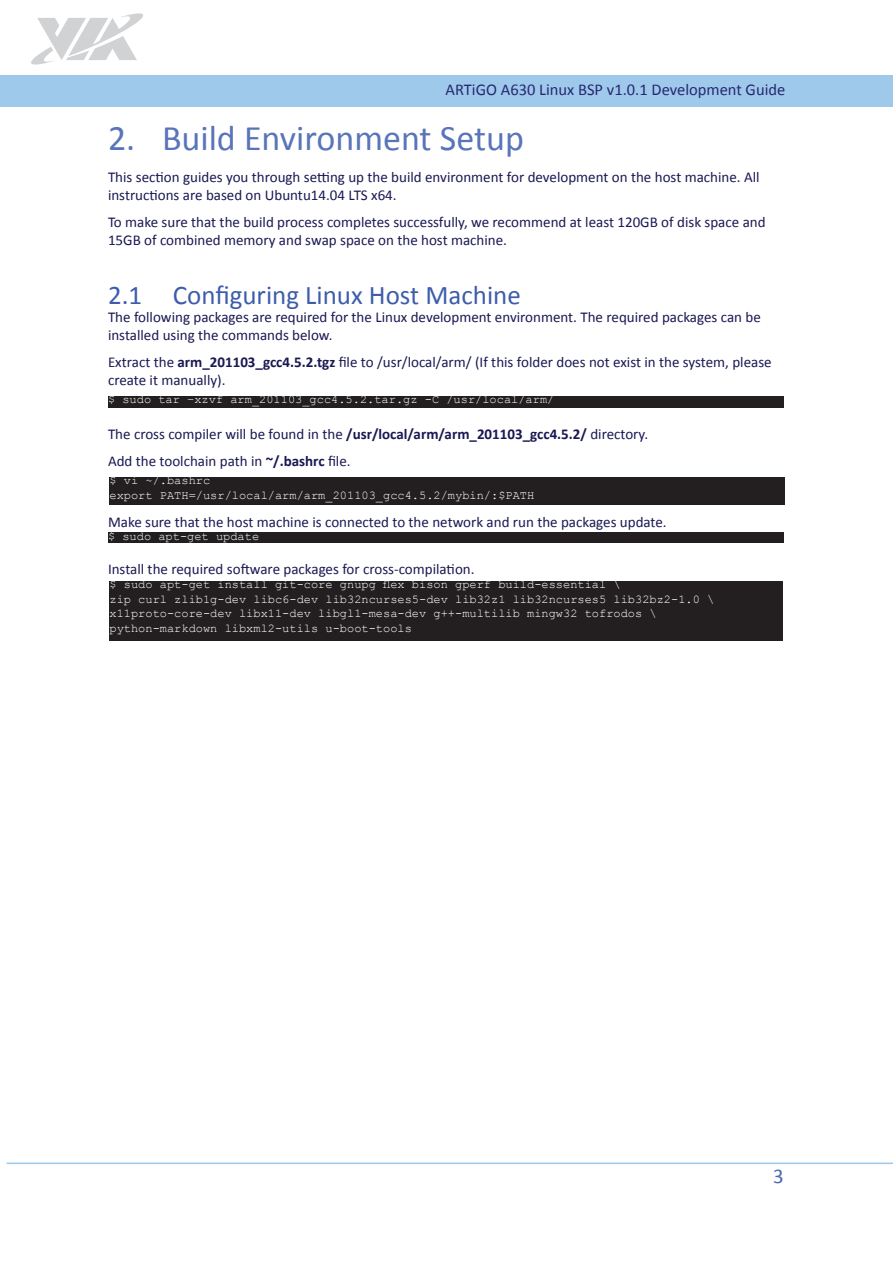
<style>
.page{position:relative;width:893px;height:1263px;background:#fff}
.page>*{position:absolute;margin:0;border:0;box-sizing:border-box;transform-origin:0 0}
.t1{font:36px "Calibri";color:#5975ba}
.t2{font:27px "Calibri";color:#3d5dab}
.t3{font:21px "Calibri";color:#4968b1}
.t4{font:16.5px "Calibri";color:#272873}
.Body_Text{font:15px/18px "Calibri";color:#1a1853}
.Code_text{font:12px "Courier New";color:#fff}
.s1{font-weight:700}
</style>
<div class="page">
<svg style="left:31px;top:13px;width:112px;height:52px"></svg>
<hr style="left:7px;top:1162px;width:886px;height:2px;background:#9fc9eb">
<div style="left:108px;top:396px;width:675px;height:12px;background:#231f20"></div>
<div style="left:110px;top:477px;width:674px;height:27px;background:#231f20"></div>
<div style="left:108px;top:532px;width:675px;height:11px;background:#231f20"></div>
<div style="left:110px;top:581px;width:673px;height:59px;background:#231f20"></div>
<p class="t4" style="left:446px;top:79px;width:341px">ARTiGO A630 Linux BSP v1.0.1 Development Guide</p>
<p class="t1" style="left:108px;top:116px;width:417px">2. Build Environment Setup</p>
<p class="Body_Text" style="left:108px;top:168px;width:653px">This section guides you through setting up the build environment for development on the host machine. All instructions are based on Ubuntu14.04 LTS x64.</p>
<p class="Body_Text" style="left:108px;top:213px;width:659px">To make sure that the build process completes successfully, we recommend at least 120GB of disk space and<br>15GB of combined memory and swap space on the host machine.</p>
<p class="t2" style="left:108px;top:278px;width:414px">2.1 Configuring Linux Host Machine</p>
<p class="Body_Text" style="left:108px;top:308px;width:654px">The following packages are required for the Linux development environment. The required packages can be installed using the commands below.</p>
<p class="Body_Text" style="left:108px;top:353px;width:665px">Extract the <span class="s1">arm_201103_gcc4.5.2.tgz</span> file to /usr/local/arm/ (If this folder does not exist in the system, please create it manually).</p>
<p class="Code_text" style="left:108px;top:392px;width:448px">$ sudo tar –xzvf arm_201103_gcc4.5.2.tar.gz -C /usr/local/arm/</p>
<p class="Body_Text" style="left:108px;top:425px;width:542px">The cross compiler will be found in the <span class="s1">/usr/local/arm/arm_201103_gcc4.5.2/</span> directory.</p>
<p class="Body_Text" style="left:108px;top:452px;width:244px">Add the toolchain path in <span class="s1">~/.bashrc</span> file.</p>
<p class="Code_text" style="left:110px;top:473px;width:102px">$ vi ~/.bashrc</p>
<p class="Code_text" style="left:110px;top:488px;width:426px">export PATH=/usr/local/arm/arm_201103_gcc4.5.2/mybin/:$PATH</p>
<p class="Code_text" style="left:108px;top:529px;width:153px">$ sudo apt-get update</p>
<p class="Code_text" style="left:110px;top:577px;width:513px">$ sudo apt-get install git-core gnupg flex bison gperf build-essential \</p>
<p class="Code_text" style="left:110px;top:592px;width:606px">zip curl zlib1g-dev libc6-dev lib32ncurses5-dev lib32z1 lib32ncurses5 lib32bz2-1.0 \</p>
<p class="Code_text" style="left:110px;top:606px;width:549px">x11proto-core-dev libx11-dev libgl1-mesa-dev g++-multilib mingw32 tofrodos \</p>
<p class="Code_text" style="left:110px;top:620px;width:304px">python-markdown libxml2-utils u-boot-tools</p>
<p class="Body_Text" style="left:108px;top:513px;width:560px">Make sure that the host machine is connected to the network and run the packages update.</p>
<p class="Body_Text" style="left:108px;top:560px;width:368px">Install the required software packages for cross-compilation.</p>
<h3 class="t3" style="left:773px;top:1163px;width:12px">3</h3>
</div>
